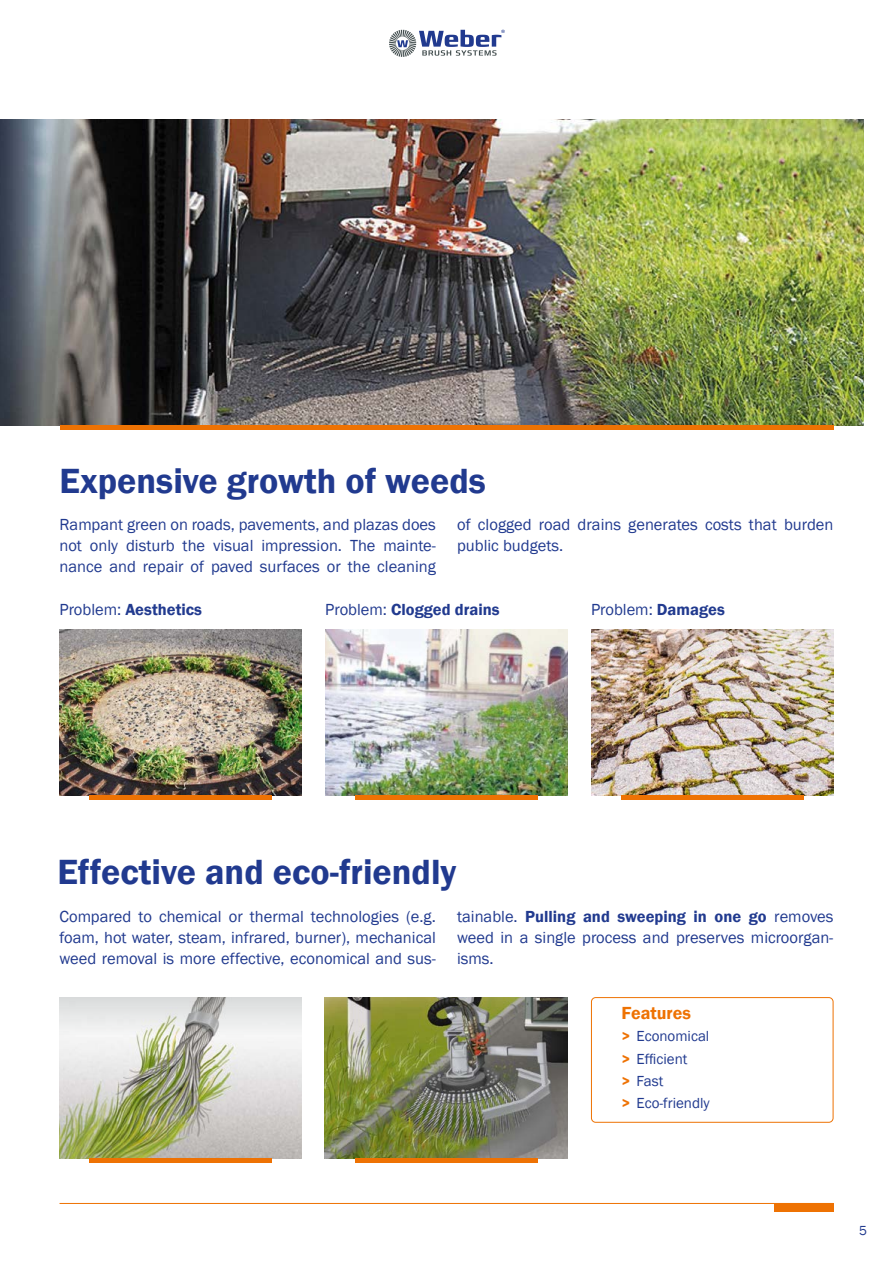
<style>
.page{position:relative;width:893px;height:1263px;background:#fff}
.page>*{position:absolute;margin:0;border:0;box-sizing:border-box;transform-origin:0 0}
.t1{font:600 36px "Franklin Gothic";color:#213a8f}
.t2{font:600 18px "Franklin Gothic";color:#ee7203}
.t3{font:16.5px/21px "Franklin Gothic";color:#213a8f;text-align:justify}
.t4{font:600 16.5px "Franklin Gothic";color:#213a8f}
.t5{font:15px/22.2px "Franklin Gothic";color:#213a8f}
.t6{font:13.5px "Franklin Gothic";color:#213a8f}
.s1{font-weight:400}
.s2{font-weight:600}
.s3{font-weight:600;color:#ee7203}
</style>
<div class="page">
<hr style="left:60px;top:1203px;width:773px;height:1px;background:#ee7203">
<div style="left:774px;top:1203px;width:59px;height:9px;background:#ee7203"></div>
<svg style="left:389px;top:30px;width:115px;height:27px"></svg>
<img style="left:0;top:119px;width:863px;height:306px">
<hr style="left:60px;top:425px;width:773px;height:4px;background:#ee7203">
<img style="left:60px;top:629px;width:242px;height:166px">
<img style="left:325px;top:629px;width:243px;height:166px">
<img style="left:591px;top:629px;width:242px;height:166px">
<hr style="left:89px;top:795px;width:183px;height:4px;background:#ee7203">
<hr style="left:355px;top:795px;width:183px;height:4px;background:#ee7203">
<hr style="left:621px;top:795px;width:183px;height:4px;background:#ee7203">
<img style="left:60px;top:1035px;width:242px;height:124px">
<img style="left:325px;top:997px;width:243px;height:162px">
<hr style="left:89px;top:1159px;width:183px;height:4px;background:#ee7203">
<hr style="left:355px;top:1159px;width:183px;height:4px;background:#ee7203">
<svg style="left:60px;top:997px;width:242px;height:38px;fill:#e4e5e5"></svg>
<div style="left:591px;top:997px;width:242px;height:126px;border:1px solid #ee7203;border-radius:4px"></div>
<h1 class="t1" style="left:60px;top:459px;width:428px">Expensive growth of weeds</h1>
<p class="t3" style="left:60px;top:515px;width:378px">Rampant green on roads, pavements, and plazas does not only disturb the visual impression. The mainte&shy;nance and repair of paved surfaces or the cleaning</p>
<p class="t3" style="left:457px;top:515px;width:378px">of clogged road drains generates costs that burden public budgets.</p>
<p class="t4" style="left:60px;top:600px;width:144px"><span class="s1">Problem:</span> Aesthetics</p>
<p class="t4" style="left:325px;top:600px;width:176px"><span class="s1">Problem:</span> Clogged drains</p>
<p class="t3" style="left:591px;top:600px;width:135px">Problem: <span class="s2">Damages</span></p>
<h1 class="t1" style="left:57px;top:850px;width:401px">Effective and eco-friendly</h1>
<p class="t3" style="left:60px;top:906px;width:378px">Compared to chemical or thermal technologies (e.g. foam, hot water, steam, infrared, burner), mechanical weed removal is more effective, economical and sus-</p>
<p class="t3" style="left:457px;top:906px;width:378px">tainable. <span class="s2">Pulling and sweeping in one go</span> removes weed in a single process and preserves microorgan&shy;isms.</p>
<p class="t2" style="left:622px;top:1002px;width:71px">Features</p>
<p class="t5" style="left:622px;top:1025px;width:90px"><span class="s3">&gt;</span> Economical <span class="s3">&gt;</span> Efficient<br><span class="s3">&gt;</span> Fast<br><span class="s3">&gt;</span> Eco-friendly</p>
<p class="t6" style="left:859px;top:1222px;width:9px">5</p>
</div>
